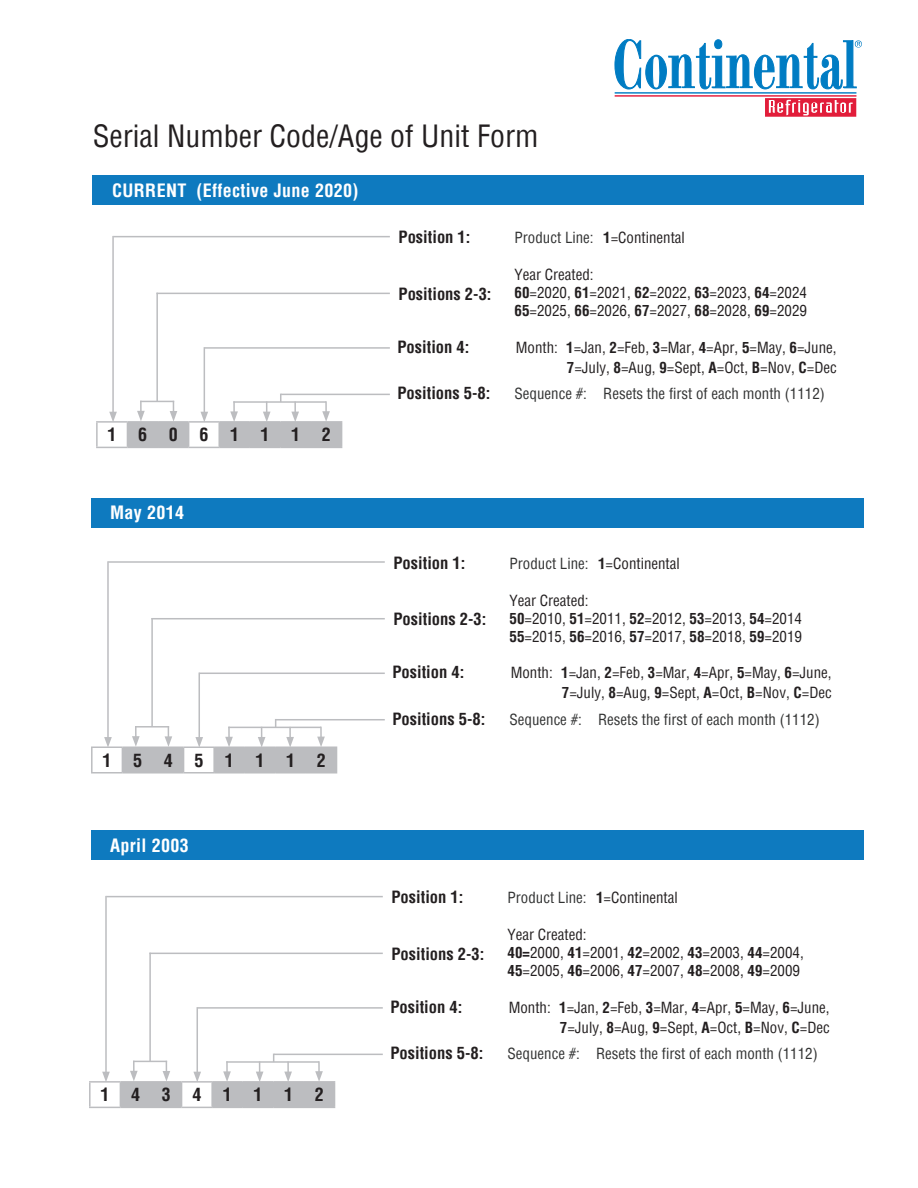
<style>
.page{position:relative;width:918px;height:1188px;background:#fff}
.page>*{position:absolute;margin:0;border:0;box-sizing:border-box;transform-origin:0 0}
.t1{font:condensed 30px "Helvetica";color:#231f20}
.t2{font:700 condensed 18px "Helvetica";letter-spacing:.02em;color:#fff}
.t3{font:700 condensed 18px "Helvetica";letter-spacing:1.2em;color:#231f20}
.t4{font:700 condensed 16.5px "Helvetica";color:#231f20}
.t5{font:condensed 15px/18px "Helvetica";color:#231f20;text-align:right}
.t6{font:condensed 15px "Helvetica";color:#313232}
.s1{font-weight:700;color:#231f20}
.s2{color:#231f20}
.s3{font-weight:700}
</style>
<div class="page">
<div style="left:92px;top:831px;width:772px;height:29px;background:#0e7abf"></div>
<div style="left:92px;top:498px;width:772px;height:29px;background:#0e7abf"></div>
<hr style="left:96px;top:421px;width:31px;height:2px;background:#bcbdc0">
<hr style="left:96px;top:423px;width:2px;height:24px;background:#bcbdc0">
<hr style="left:96px;top:447px;width:31px;height:1px;background:#bcbdc0">
<hr style="left:127px;top:447px;width:31px;height:1px;background:#bcbdc0">
<hr style="left:158px;top:447px;width:31px;height:1px;background:#bcbdc0">
<hr style="left:189px;top:447px;width:30px;height:1px;background:#bcbdc0">
<hr style="left:219px;top:447px;width:31px;height:1px;background:#bcbdc0">
<hr style="left:250px;top:447px;width:30px;height:1px;background:#bcbdc0">
<hr style="left:280px;top:447px;width:31px;height:1px;background:#bcbdc0">
<hr style="left:311px;top:447px;width:31px;height:1px;background:#bcbdc0">
<hr style="left:112px;top:236px;width:2px;height:178px;background:#bcbdc0">
<svg style="left:109px;top:412px;width:8px;height:9px"></svg>
<hr style="left:113px;top:236px;width:277px;height:1px;background:#bcbdc0">
<hr style="left:204px;top:347px;width:1px;height:67px;background:#bcbdc0">
<hr style="left:205px;top:347px;width:185px;height:2px;background:#bcbdc0">
<hr style="left:156px;top:293px;width:2px;height:108px;background:#bcbdc0">
<hr style="left:156px;top:293px;width:234px;height:1px;background:#bcbdc0">
<hr style="left:281px;top:394px;width:109px;height:1px;background:#bcbdc0">
<svg style="left:127px;top:394px;width:215px;height:53px"></svg>
<hr style="left:233px;top:401px;width:93px;height:2px;background:#bcbdc0">
<div style="left:93px;top:176px;width:771px;height:29px;background:#0e7abf"></div>
<hr style="left:615px;top:92px;width:241px;height:2px;background:#007cc3">
<hr style="left:615px;top:95px;width:241px;height:2px;background:#e31837">
<svg style="left:615px;top:39px;width:247px;height:50px"></svg>
<svg style="left:765px;top:98px;width:91px;height:19px;background:#e9576c"></svg>
<hr style="left:91px;top:746px;width:31px;height:2px;background:#bcbdc0">
<hr style="left:91px;top:748px;width:2px;height:24px;background:#bcbdc0">
<hr style="left:91px;top:772px;width:31px;height:2px;background:#bcbdc0">
<hr style="left:122px;top:772px;width:31px;height:2px;background:#bcbdc0">
<hr style="left:153px;top:772px;width:31px;height:2px;background:#bcbdc0">
<hr style="left:184px;top:772px;width:30px;height:2px;background:#bcbdc0">
<hr style="left:214px;top:772px;width:31px;height:2px;background:#bcbdc0">
<hr style="left:245px;top:772px;width:30px;height:2px;background:#bcbdc0">
<hr style="left:275px;top:772px;width:31px;height:2px;background:#bcbdc0">
<hr style="left:306px;top:772px;width:31px;height:2px;background:#bcbdc0">
<hr style="left:107px;top:561px;width:2px;height:178px;background:#bcbdc0">
<svg style="left:104px;top:737px;width:8px;height:10px"></svg>
<hr style="left:108px;top:561px;width:277px;height:2px;background:#bcbdc0">
<hr style="left:199px;top:673px;width:1px;height:66px;background:#bcbdc0">
<hr style="left:200px;top:673px;width:185px;height:1px;background:#bcbdc0">
<hr style="left:151px;top:618px;width:2px;height:109px;background:#bcbdc0">
<hr style="left:151px;top:618px;width:234px;height:1px;background:#bcbdc0">
<hr style="left:276px;top:719px;width:109px;height:1px;background:#bcbdc0">
<svg style="left:122px;top:719px;width:215px;height:53px"></svg>
<hr style="left:228px;top:727px;width:93px;height:1px;background:#bcbdc0">
<hr style="left:89px;top:1081px;width:31px;height:2px;background:#bcbdc0">
<hr style="left:89px;top:1083px;width:2px;height:24px;background:#bcbdc0">
<hr style="left:89px;top:1107px;width:31px;height:1px;background:#bcbdc0">
<hr style="left:120px;top:1107px;width:31px;height:1px;background:#bcbdc0">
<hr style="left:151px;top:1107px;width:31px;height:1px;background:#bcbdc0">
<hr style="left:182px;top:1107px;width:30px;height:1px;background:#bcbdc0">
<hr style="left:212px;top:1107px;width:31px;height:1px;background:#bcbdc0">
<hr style="left:243px;top:1107px;width:30px;height:1px;background:#bcbdc0">
<hr style="left:273px;top:1107px;width:31px;height:1px;background:#bcbdc0">
<hr style="left:304px;top:1107px;width:31px;height:1px;background:#bcbdc0">
<hr style="left:105px;top:896px;width:2px;height:178px;background:#bcbdc0">
<svg style="left:102px;top:1072px;width:8px;height:9px"></svg>
<hr style="left:106px;top:896px;width:277px;height:1px;background:#bcbdc0">
<hr style="left:197px;top:1007px;width:1px;height:67px;background:#bcbdc0">
<hr style="left:198px;top:1007px;width:185px;height:2px;background:#bcbdc0">
<hr style="left:149px;top:953px;width:2px;height:108px;background:#bcbdc0">
<hr style="left:149px;top:953px;width:234px;height:1px;background:#bcbdc0">
<hr style="left:274px;top:1054px;width:109px;height:1px;background:#bcbdc0">
<svg style="left:120px;top:1054px;width:215px;height:53px"></svg>
<hr style="left:226px;top:1061px;width:93px;height:2px;background:#bcbdc0">
<h1 class="t1" style="left:93px;top:117px;width:447px">Serial Number Code/Age of Unit Form</h1>
<p class="t2" style="left:112px;top:178px;width:248px">CURRENT (Effective June 2020)</p>
<p class="t3" style="left:108px;top:423px;width:225px">16061112</p>
<p class="t2" style="left:110px;top:501px;width:75px">May 2014</p>
<p class="t3" style="left:103px;top:748px;width:225px">15451112</p>
<p class="t2" style="left:110px;top:833px;width:80px">April 2003</p>
<p class="t3" style="left:101px;top:1083px;width:225px">14341112</p>
<p class="t4" style="left:399px;top:227px;width:73px">Position 1:</p>
<p class="t4" style="left:399px;top:283px;width:95px">Positions 2-3:</p>
<p class="t4" style="left:397px;top:336px;width:73px">Position 4:</p>
<p class="t4" style="left:397px;top:382px;width:95px">Positions 5-8:</p>
<p class="t6" style="left:515px;top:228px;width:172px">Product Line: <span class="s1">1</span><span class="s2">=Continental</span></p>
<p class="t5" style="left:515px;top:266px;width:294px;text-align:left">Year Created:<br><span class="s3">60</span>=2020, <span class="s3">61</span>=2021, <span class="s3">62</span>=2022, <span class="s3">63</span>=2023, <span class="s3">64</span>=2024<br><span class="s3">65</span>=2025, <span class="s3">66</span>=2026, <span class="s3">67</span>=2027, <span class="s3">68</span>=2028, <span class="s3">69</span>=2029</p>
<p class="t5" style="left:516px;top:337px;width:323px;line-height:19.8px">Month: <span class="s3">1</span>=Jan, <span class="s3">2</span>=Feb, <span class="s3">3</span>=Mar, <span class="s3">4</span>=Apr, <span class="s3">5</span>=May, <span class="s3">6</span>=June,<br><span class="s3">7</span>=July, <span class="s3">8</span>=Aug, <span class="s3">9</span>=Sept, <span class="s3">A</span>=Oct, <span class="s3">B</span>=Nov, <span class="s3">C</span>=Dec</p>
<p class="t6" style="left:515px;top:384px;width:312px">Sequence #: Resets the first of each month (1112)</p>
<p class="t4" style="left:393px;top:552px;width:73px">Position 1:</p>
<p class="t4" style="left:393px;top:608px;width:95px">Positions 2-3:</p>
<p class="t4" style="left:392px;top:661px;width:73px">Position 4:</p>
<p class="t4" style="left:392px;top:708px;width:95px">Positions 5-8:</p>
<p class="t6" style="left:510px;top:554px;width:172px">Product Line: <span class="s1">1</span><span class="s2">=Continental</span></p>
<p class="t5" style="left:510px;top:591px;width:294px;text-align:left">Year Created:<br><span class="s3">50</span>=2010, <span class="s3">51</span>=2011, <span class="s3">52</span>=2012, <span class="s3">53</span>=2013, <span class="s3">54</span>=2014<br><span class="s3">55</span>=2015, <span class="s3">56</span>=2016, <span class="s3">57</span>=2017, <span class="s3">58</span>=2018, <span class="s3">59</span>=2019</p>
<p class="t5" style="left:511px;top:663px;width:323px;line-height:19.8px">Month: <span class="s3">1</span>=Jan, <span class="s3">2</span>=Feb, <span class="s3">3</span>=Mar, <span class="s3">4</span>=Apr, <span class="s3">5</span>=May, <span class="s3">6</span>=June,<br><span class="s3">7</span>=July, <span class="s3">8</span>=Aug, <span class="s3">9</span>=Sept, <span class="s3">A</span>=Oct, <span class="s3">B</span>=Nov, <span class="s3">C</span>=Dec</p>
<p class="t6" style="left:510px;top:709px;width:312px">Sequence #: Resets the first of each month (1112)</p>
<p class="t4" style="left:391px;top:887px;width:73px">Position 1:</p>
<p class="t4" style="left:391px;top:943px;width:95px">Positions 2-3:</p>
<p class="t4" style="left:390px;top:996px;width:73px">Position 4:</p>
<p class="t4" style="left:390px;top:1042px;width:95px">Positions 5-8:</p>
<p class="t6" style="left:508px;top:888px;width:172px">Product Line: <span class="s1">1</span><span class="s2">=Continental</span></p>
<p class="t5" style="left:508px;top:926px;width:298px;text-align:left">Year Created:<br><span class="s3">40=</span>2000, <span class="s3">41</span>=2001, <span class="s3">42</span>=2002, <span class="s3">43</span>=2003, <span class="s3">44</span>=2004,<br><span class="s3">45</span>=2005, <span class="s3">46</span>=2006, <span class="s3">47</span>=2007, <span class="s3">48</span>=2008, <span class="s3">49</span>=2009</p>
<p class="t5" style="left:509px;top:997px;width:323px;line-height:19.8px">Month: <span class="s3">1</span>=Jan, <span class="s3">2</span>=Feb, <span class="s3">3</span>=Mar, <span class="s3">4</span>=Apr, <span class="s3">5</span>=May, <span class="s3">6</span>=June,<br><span class="s3">7</span>=July, <span class="s3">8</span>=Aug, <span class="s3">9</span>=Sept, <span class="s3">A</span>=Oct, <span class="s3">B</span>=Nov, <span class="s3">C</span>=Dec</p>
<p class="t6" style="left:508px;top:1044px;width:312px">Sequence #: Resets the first of each month (1112)</p>
</div>
